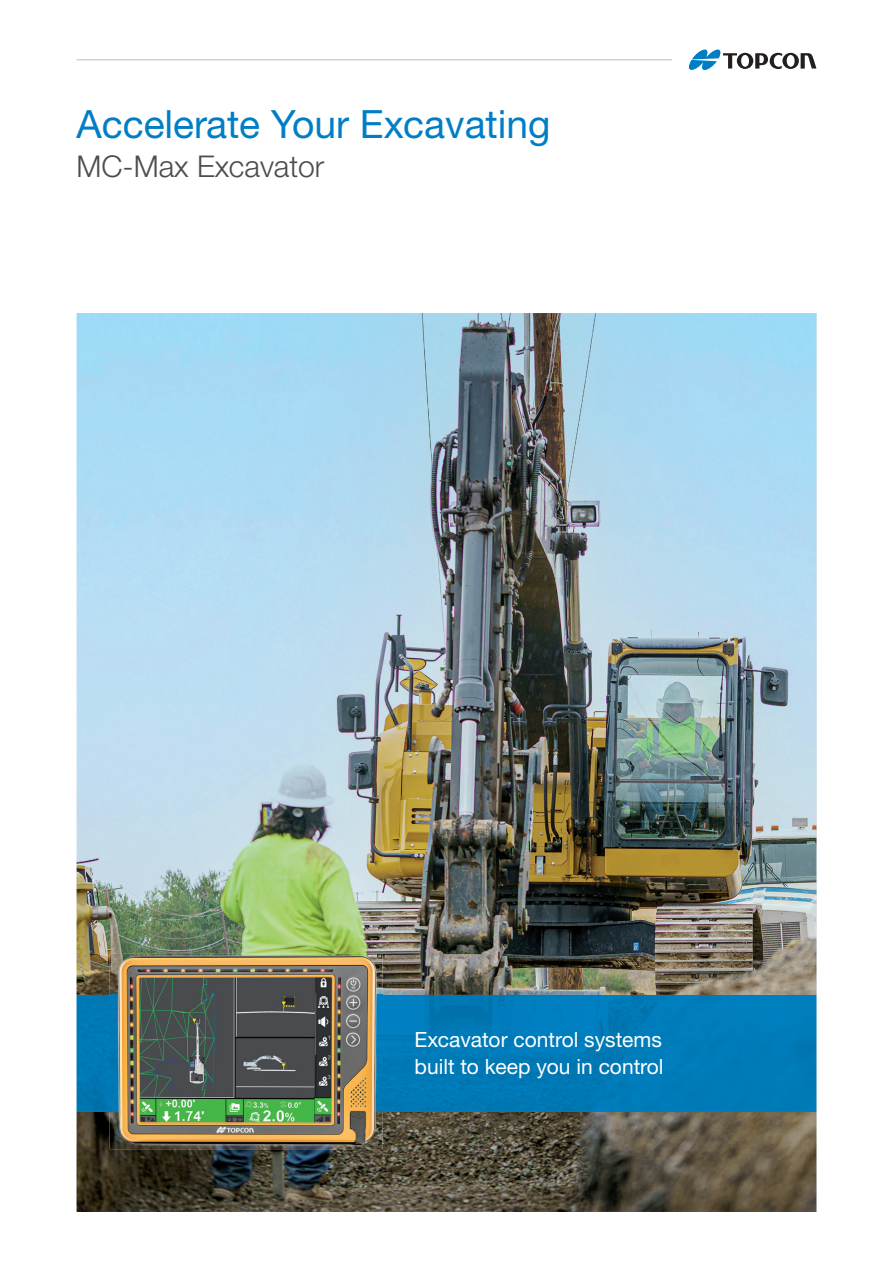
<style>
.page{position:relative;width:893px;height:1263px;background:#fff}
.page>*{position:absolute;margin:0;border:0;box-sizing:border-box;transform-origin:0 0}
.t1{font:39px "Helvetica Neue LTW1 G";color:#007ec5}
.t2{font:300 30px "Helvetica Neue LTW1 G";color:#4b4c4d}
.t3{font:21px/27px "Helvetica Neue LTW1 G";color:#fff}
</style>
<div class="page">
<hr style="left:77px;top:59px;width:595px;height:2px;background:#d1d2d4">
<svg style="left:688px;top:49px;width:128px;height:21px"></svg>
<img style="left:77px;top:313px;width:739px;height:899px">
<img style="left:77px;top:995px;width:739px;height:117px">
<img style="left:109px;top:954px;width:273px;height:195px">
<img style="left:109px;top:995px;width:273px;height:117px">
<h1 class="t1" style="left:77px;top:100px;width:476px">Accelerate Your Excavating</h1>
<h2 class="t2" style="left:77px;top:148px;width:249px">MC-Max Excavator</h2>
<p class="t3" style="left:415px;top:1026px;width:251px">Excavator control systems built to keep you in control</p>
</div>
